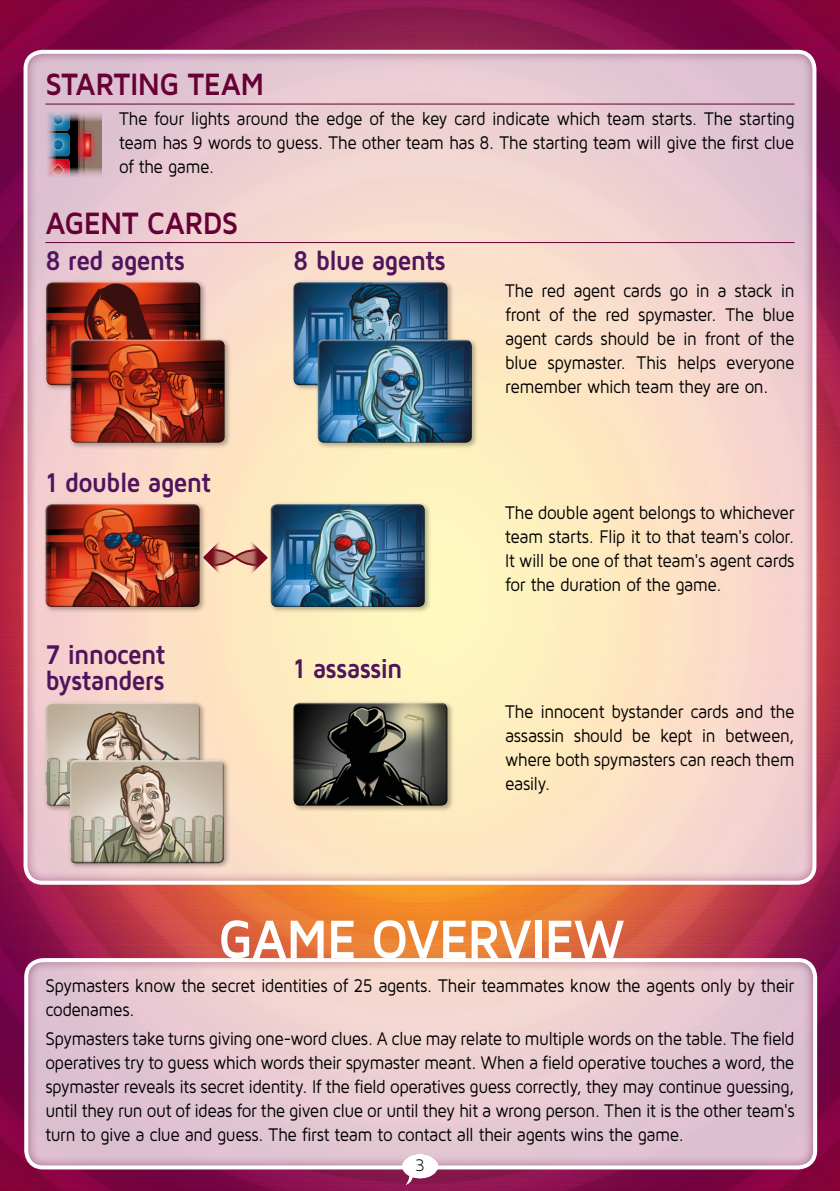
<style>
.page{position:relative;width:840px;height:1191px;background:#fff}
.page>*{position:absolute;margin:0;border:0;box-sizing:border-box;transform-origin:0 0}
.t1{font:700 56px "Maven Pro";letter-spacing:-.02em;color:#fff;scale:.9 1}
.t2{font:700 32px "Maven Pro";letter-spacing:-.015em;color:#670034;scale:.9 1}
.t3{font:700 28px/26px "Maven Pro";letter-spacing:-.035em;color:#50145c;scale:.9 1}
.t4{font:19px/24px "Maven Pro";letter-spacing:-.03em;color:#000;text-align:justify;scale:.9 1}
.t5{font:18px "Maven Pro Light 300";color:#000}
</style>
<div class="page">
<img style="left:0;top:0;width:839px;height:1191px">
<div style="left:22px;top:48px;width:795px;height:837px;background:#5e0a4f;opacity:.75"></div>
<div style="left:24px;top:50px;width:792px;height:834px;border:4px solid #fff;border-radius:17px"></div>
<div style="left:22px;top:957px;width:796px;height:214px;background:#5e0a4f;opacity:.75"></div>
<div style="left:24px;top:958px;width:792px;height:211px;border:4px solid #fff;border-radius:17px"></div>
<img style="left:403px;top:1154px;width:34px;height:30px">
<hr style="left:45px;top:104px;width:749px;height:1px;background:#670034">
<hr style="left:45px;top:242px;width:749px;height:1px;background:#670034">
<div style="left:44px;top:280px;width:163px;height:112px;background:#000;opacity:.3"></div>
<div style="left:45px;top:283px;width:156px;height:104px;background:#000;opacity:.75"></div>
<div style="left:68px;top:337px;width:163px;height:112px;background:#000;opacity:.3"></div>
<div style="left:69px;top:338px;width:156px;height:103px;background:#fff;opacity:.75"></div>
<div style="left:69px;top:341px;width:156px;height:103px;background:#000;opacity:.75"></div>
<div style="left:291px;top:280px;width:163px;height:112px;background:#000;opacity:.3"></div>
<div style="left:292px;top:283px;width:156px;height:104px;background:#000;opacity:.75"></div>
<div style="left:315px;top:337px;width:163px;height:112px;background:#000;opacity:.3"></div>
<div style="left:316px;top:338px;width:156px;height:103px;background:#fff;opacity:.75"></div>
<div style="left:316px;top:341px;width:156px;height:103px;background:#000;opacity:.75"></div>
<img style="left:244px;top:533px;width:24px;height:49px">
<img style="left:206px;top:533px;width:38px;height:49px">
<div style="left:43px;top:501px;width:163px;height:113px;background:#000;opacity:.3"></div>
<div style="left:44px;top:502px;width:156px;height:103px;background:#fff;opacity:.75"></div>
<div style="left:44px;top:505px;width:156px;height:103px;background:#000;opacity:.75"></div>
<div style="left:268px;top:501px;width:163px;height:113px;background:#000;opacity:.3"></div>
<div style="left:269px;top:502px;width:156px;height:103px;background:#fff;opacity:.75"></div>
<div style="left:269px;top:505px;width:156px;height:103px;background:#000;opacity:.75"></div>
<div style="left:43px;top:700px;width:163px;height:112px;background:#000;opacity:.3"></div>
<div style="left:44px;top:701px;width:156px;height:102px;background:#fff;opacity:.75"></div>
<div style="left:44px;top:704px;width:156px;height:103px;background:#000;opacity:.75"></div>
<div style="left:67px;top:757px;width:164px;height:113px;background:#000;opacity:.3"></div>
<div style="left:69px;top:761px;width:156px;height:104px;background:#000;opacity:.75"></div>
<div style="left:291px;top:700px;width:163px;height:112px;background:#000;opacity:.3"></div>
<div style="left:292px;top:701px;width:156px;height:102px;background:#fff;opacity:.75"></div>
<div style="left:292px;top:704px;width:156px;height:103px;background:#000;opacity:.75"></div>
<svg style="left:91px;top:111px;width:11px;height:68px"></svg>
<img style="left:91px;top:119px;width:11px;height:51px">
<svg style="left:69px;top:111px;width:22px;height:68px"></svg>
<div style="left:45px;top:111px;width:24px;height:68px;background:#000;opacity:.5"></div>
<h2 class="t2" style="left:45px;top:64px;width:245px">STARTING TEAM</h2>
<p class="t4" style="left:119px;top:106px;width:751px">The four lights around the edge of the key card indicate which team starts. The starting team has 9 words to guess. The other team has 8. The starting team will give the first clue of the game.</p>
<h2 class="t2" style="left:45px;top:202px;width:216px">AGENT CARDS</h2>
<h3 class="t3" style="left:45px;top:246px;width:157px">8 red agents</h3>
<h3 class="t3" style="left:293px;top:246px;width:171px">8 blue agents</h3>
<h3 class="t3" style="left:45px;top:468px;width:186px">1 double agent</h3>
<h3 class="t3" style="left:45px;top:640px;width:135px">7 innocent bystanders</h3>
<h3 class="t3" style="left:293px;top:654px;width:123px">1 assassin</h3>
<p class="t4" style="left:505px;top:278px;width:323px">The red agent cards go in a stack in front of the red spymaster. The blue agent cards should be in front of the blue spymaster. This helps everyone remember which team they are on.</p>
<p class="t4" style="left:505px;top:500px;width:323px">The double agent belongs to whichever team starts. Flip it to that team's color.<br>It will be one of that team's agent cards for the duration of the game.</p>
<p class="t4" style="left:505px;top:698px;width:323px">The innocent bystander cards and the assassin should be kept in between, where both spymasters can reach them easily.</p>
<h1 class="t1" style="left:218px;top:903px;width:452px">GAME OVERVIEW</h1>
<p class="t4" style="left:45px;top:972px;width:833px">Spymasters know the secret identities of 25 agents. Their teammates know the agents only by their codenames.</p>
<p class="t4" style="left:45px;top:1026px;width:833px">Spymasters take turns giving one-word clues. A clue may relate to multiple words on the table. The field operatives try to guess which words their spymaster meant. When a field operative touches a word, the spymaster reveals its secret identity. If the field operatives guess correctly, they may continue guessing, until they run out of ideas for the given clue or until they hit a wrong person. Then it is the other team's turn to give a clue and guess. The first team to contact all their agents wins the game.</p>
<p class="t5" style="left:415px;top:1155px;width:11px">3</p>
</div>
